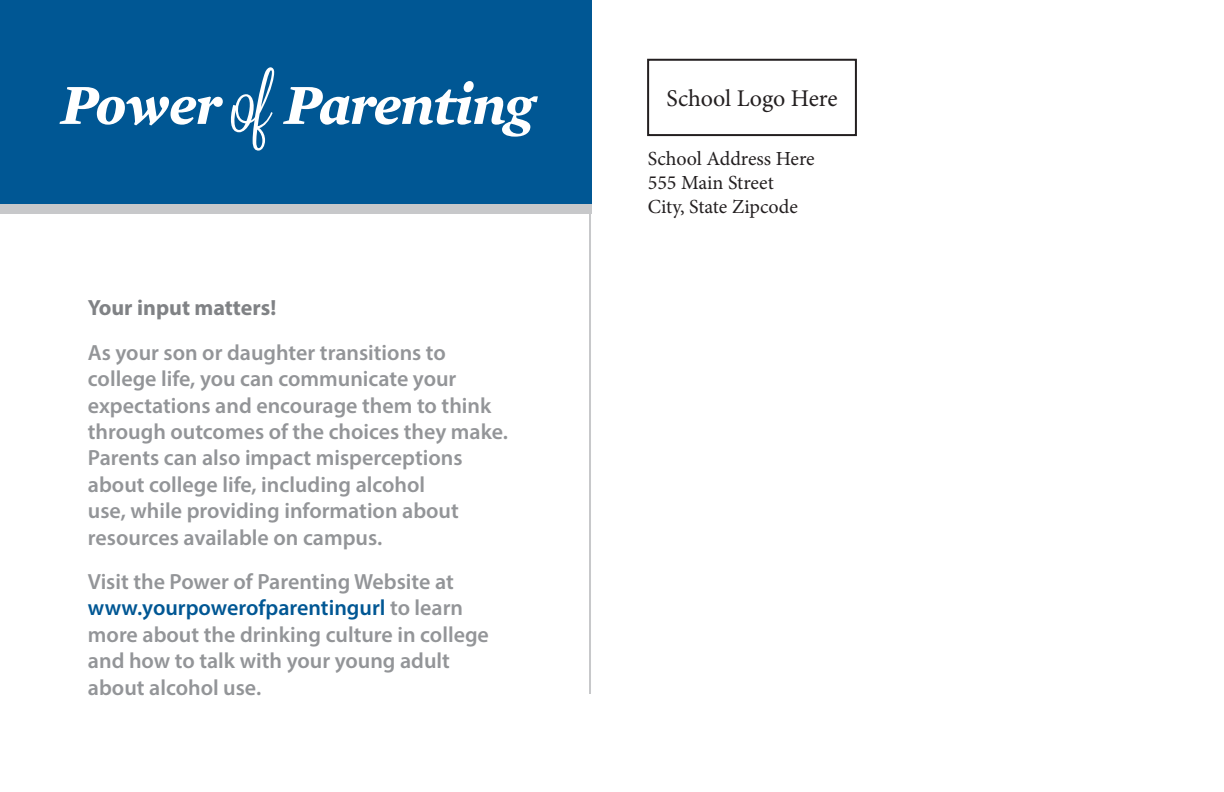
<style>
.page{position:relative;width:1224px;height:792px;background:#fff}
.page>*{position:absolute;margin:0;border:0;box-sizing:border-box;transform-origin:0 0}
.t1{font:italic 700 57.8px "Mercury Text G2";letter-spacing:-.02em;color:#fff}
.t2{font:24px "Minion Pro";letter-spacing:-.005em;color:#231f20}
.t3{font:600 22px/26.4px "Myriad Pro";color:#939598}
.t4{font:700 22px "Myriad Pro";color:#808285}
.t5{font:20px "Minion Pro";color:#231f20}
.s1{font-family:"Lavanderia";font-weight:400;font-style:normal;font-size:81.4px}
.s2{color:#005794}
</style>
<div class="page">
<hr style="left:589px;top:0;width:2px;height:694px;background:#c7c8ca">
<div style="left:647px;top:59px;width:210px;height:77px;border:2px solid #231f20"></div>
<div style="left:0;top:0;width:591px;height:204px;background:#005794"></div>
<div style="left:0;top:204px;width:591px;height:9px;background:#c7c8ca"></div>
<p class="t1" style="left:61px;top:61px;width:475px">Power <span class="s1">of</span> Parenting</p>
<p class="t4" style="left:88px;top:294px;width:190px">Your input matters!</p>
<p class="t3" style="left:88px;top:339px;width:422px">As your son or daughter transitions to college life, you can communicate your expectations and encourage them to think through outcomes of the choices they make.<br>Parents can also impact misperceptions about college life, including alcohol<br>use, while providing information about resources available on campus.</p>
<p class="t3" style="left:88px;top:568px;width:403px">Visit the Power of Parenting Website at <span class="s2">www.yourpowerofparentingurl</span> to learn more about the drinking culture in college and how to talk with your young adult about alcohol use.</p>
<p class="t2" style="left:666px;top:82px;width:173px">School Logo Here</p>
<p class="t5" style="left:648px;top:146px;width:168px">School Address Here</p>
<p class="t5" style="left:648px;top:170px;width:128px">555 Main Street</p>
<p class="t5" style="left:648px;top:194px;width:152px">City, State Zipcode</p>
</div>
